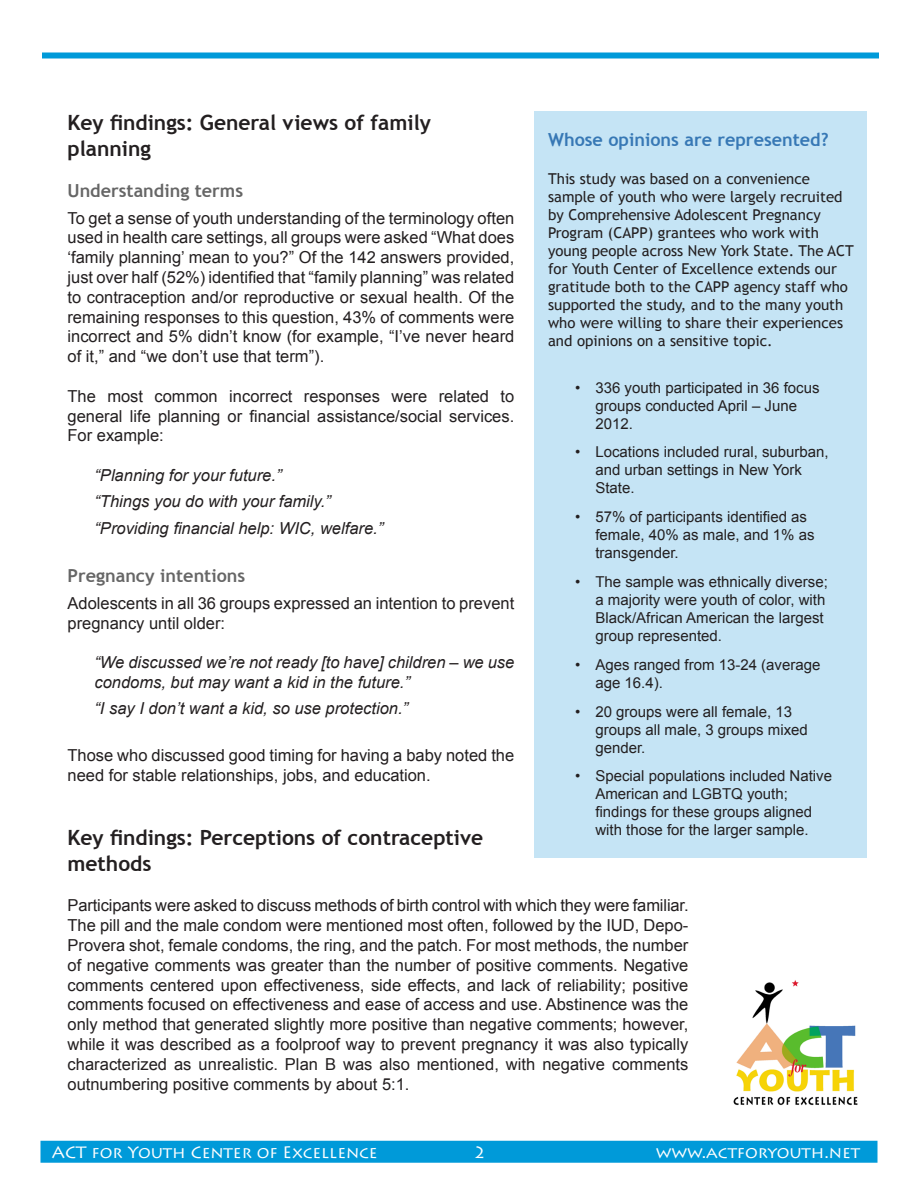
<style>
.page{position:relative;width:918px;height:1188px;background:#fff}
.page>*{position:absolute;margin:0;border:0;box-sizing:border-box;transform-origin:0 0}
.Subhead_1{font:700 21px/25.2px "Trebuchet MS";color:#231f20}
.Subhead_2{font:700 18px "Trebuchet MS";color:#666}
.t1{font:700 18px "Trebuchet MS";color:#3778b5}
.heading_1{font:16.5px/19.8px "Arial";color:#231f20;text-align:justify}
.t2{font:italic 16.5px/19.8px "Arial";color:#231f20}
.t3{font:16.5px "Lithos Pro";color:#fff}
.Bullets_for_RFF_-_in{font:15px/18px "Arial";color:#231f20}
.t4{font:15px/18px "Trebuchet MS";color:#231f20}
</style>
<div class="page">
<div style="left:41px;top:1142px;width:836px;height:20px;background:#009ad9"></div>
<div style="left:40px;top:1141px;width:838px;height:22px;border:2px solid #009ad9"></div>
<div style="left:42px;top:52px;width:837px;height:6px;background:#009ad9"></div>
<img style="left:733px;top:980px;width:125px;height:126px">
<div style="left:535px;top:111px;width:332px;height:746px;background:#c5e4f5"></div>
<p class="Subhead_1" style="left:68px;top:110px;width:365px">Key findings: General views of family planning</p>
<p class="Subhead_2" style="left:68px;top:179px;width:177px">Understanding terms</p>
<p class="heading_1" style="left:68px;top:208px;width:448px">To get a sense of youth understanding of the terminology often used in health care settings, all groups were asked “What does ‘family planning’ mean to you?” Of the 142 answers provided, just over half (52%) identified that “family planning” was related to contraception and/or reproductive or sexual health. Of the remaining responses to this question, 43% of comments were incorrect and 5% didn’t know (for example, “I’ve never heard of it,” and “we don’t use that term”).</p>
<p class="heading_1" style="left:68px;top:386px;width:448px">The most common incorrect responses were related to general life planning or financial assistance/social services.<br>For example:</p>
<p class="t2" style="left:94px;top:465px;width:189px">“Planning for your future.”</p>
<p class="t2" style="left:94px;top:492px;width:238px">“Things you do with your family.”</p>
<p class="t2" style="left:94px;top:519px;width:290px">“Providing financial help: WIC, welfare.”</p>
<p class="Subhead_2" style="left:68px;top:565px;width:179px">Pregnancy intentions</p>
<p class="heading_1" style="left:68px;top:593px;width:448px">Adolescents in all 36 groups expressed an intention to prevent pregnancy until older:</p>
<p class="t2" style="left:94px;top:653px;width:421px">“We discussed we’re not ready [to have] children – we use condoms, but may want a kid in the future.”</p>
<p class="t2" style="left:94px;top:699px;width:315px">“I say I don’t want a kid, so use protection.”</p>
<p class="heading_1" style="left:68px;top:745px;width:448px">Those who discussed good timing for having a baby noted the need for stable relationships, jobs, and education.</p>
<p class="t1" style="left:548px;top:128px;width:282px">Whose opinions are represented?</p>
<p class="t4" style="left:548px;top:170px;width:307px">This study was based on a convenience sample of youth who were largely recruited by Comprehensive Adolescent Pregnancy Program (CAPP) grantees who work with young people across New York State. The ACT for Youth Center of Excellence extends our gratitude both to the CAPP agency staff who supported the study, and to the many youth who were willing to share their experiences and opinions on a sensitive topic.</p>
<p class="Bullets_for_RFF_-_in" style="left:595px;top:379px;width:226px;text-indent:-20px">• 336 youth participated in 36 focus groups conducted April – June<br>2012.</p>
<p class="Bullets_for_RFF_-_in" style="left:595px;top:443px;width:235px;text-indent:-20px">• Locations included rural, suburban, and urban settings in New York<br>State.</p>
<p class="Bullets_for_RFF_-_in" style="left:595px;top:508px;width:221px;text-indent:-20px">• 57% of participants identified as female, 40% as male, and 1% as transgender.</p>
<p class="Bullets_for_RFF_-_in" style="left:595px;top:573px;width:234px;text-indent:-20px">• The sample was ethnically diverse; a majority were youth of color, with<br>Black/African American the largest group represented.</p>
<p class="Bullets_for_RFF_-_in" style="left:595px;top:656px;width:227px;text-indent:-20px">• Ages ranged from 13-24 (average age 16.4).</p>
<p class="Bullets_for_RFF_-_in" style="left:595px;top:703px;width:214px;text-indent:-20px">• 20 groups were all female, 13 groups all male, 3 groups mixed gender.</p>
<p class="Bullets_for_RFF_-_in" style="left:595px;top:767px;width:238px;text-indent:-20px">• Special populations included Native American and LGBTQ youth; findings for these groups aligned with those for the larger sample.</p>
<p class="Subhead_1" style="left:68px;top:825px;width:417px">Key findings: Perceptions of contraceptive methods</p>
<p class="heading_1" style="left:68px;top:896px;width:623px">Participants were asked to discuss methods of birth control with which they were familiar.<br>The pill and the male condom were mentioned most often, followed by the IUD, Depo-Provera shot, female condoms, the ring, and the patch. For most methods, the number of negative comments was greater than the number of positive comments. Negative comments centered upon effectiveness, side effects, and lack of reliability; positive comments focused on effectiveness and ease of access and use. Abstinence was the only method that generated slightly more positive than negative comments; however, while it was described as a foolproof way to prevent pregnancy it was also typically characterized as unrealistic. Plan B was also mentioned, with negative comments outnumbering positive comments by about 5:1.</p>
<p class="t3" style="left:52px;top:1143px;width:327px">ACT for Youth Center of Excellence</p>
<p class="t3" style="left:474px;top:1143px;width:13px">2</p>
<p class="t3" style="left:656px;top:1143px;width:206px">www.actforyouth.net</p>
</div>
